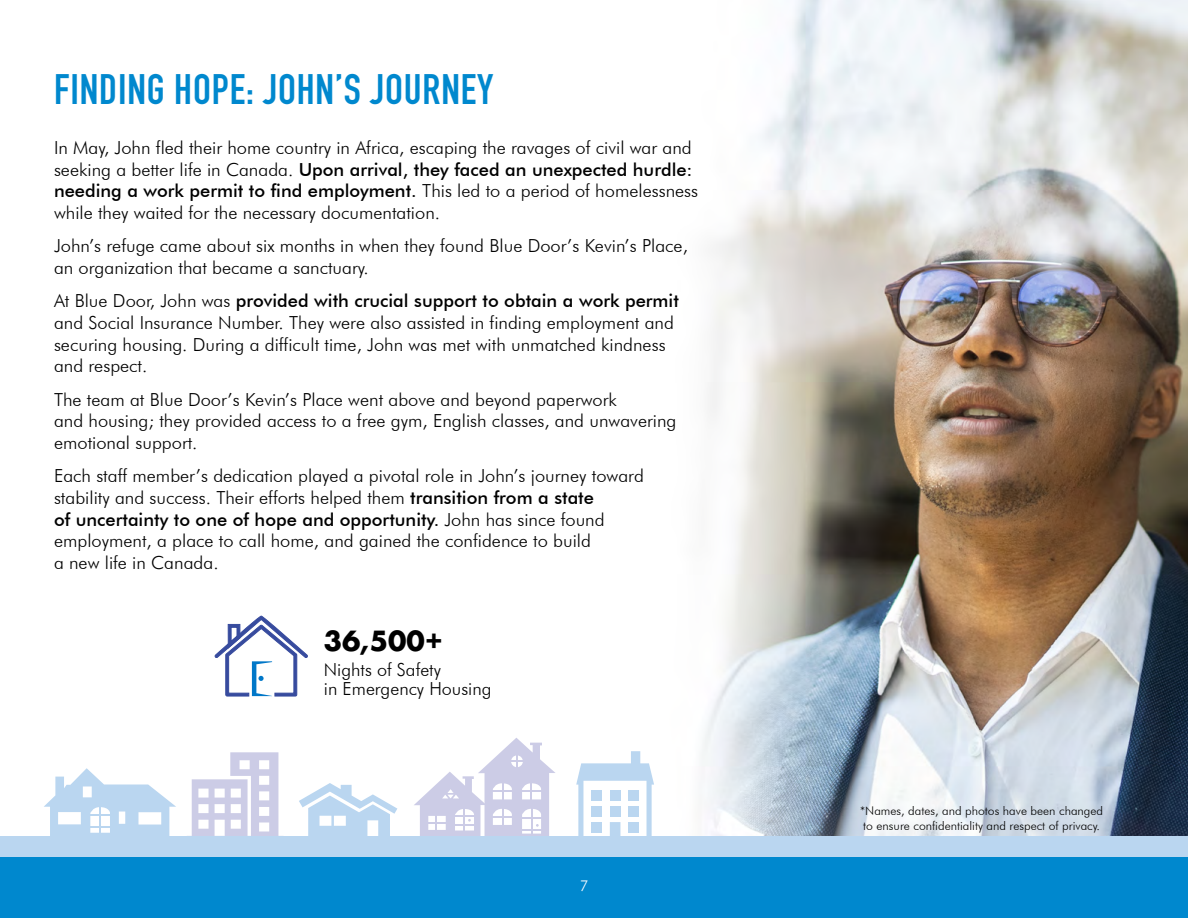
<style>
.page{position:relative;width:1188px;height:918px;background:#fff}
.page>*{position:absolute;margin:0;border:0;box-sizing:border-box;transform-origin:0 0}
.t1{font:700 42px "DIN Condensed";letter-spacing:.02em;color:#0088ce}
.t2{font:700 27px "Futura";color:#000}
.Text_on_White{font:300 18px/21.6px "Futura BT";color:#000}
.t3{font:300 15px "Futura BT";color:#fff}
.Text_on_White-2{font:300 12px "Futura BT";color:#000}
.s1{font-weight:500}
</style>
<div class="page">
<img style="left:702px;top:0;width:486px;height:836px">
<svg style="left:414px;top:738px;width:141px;height:98px"></svg>
<svg style="left:299px;top:783px;width:98px;height:53px"></svg>
<svg style="left:191px;top:752px;width:88px;height:84px"></svg>
<svg style="left:44px;top:768px;width:132px;height:68px"></svg>
<hr style="left:99px;top:807px;width:2px;height:26px;background:#bad6f0">
<div style="left:0;top:849px;width:1188px;height:69px;background:#0088ce"></div>
<div style="left:0;top:836px;width:1188px;height:21px;background:#bad6f0"></div>
<svg style="left:576px;top:751px;width:78px;height:85px"></svg>
<div style="left:592px;top:791px;width:10px;height:10px;background:#bad6f0"></div>
<div style="left:610px;top:791px;width:10px;height:10px;background:#bad6f0"></div>
<div style="left:628px;top:791px;width:10px;height:10px;background:#bad6f0"></div>
<div style="left:592px;top:806px;width:10px;height:11px;background:#bad6f0"></div>
<div style="left:610px;top:806px;width:10px;height:11px;background:#bad6f0"></div>
<div style="left:628px;top:806px;width:10px;height:11px;background:#bad6f0"></div>
<div style="left:592px;top:822px;width:10px;height:10px;background:#bad6f0"></div>
<div style="left:628px;top:822px;width:10px;height:10px;background:#bad6f0"></div>
<svg style="left:214px;top:616px;width:94px;height:81px"></svg>
<p class="t1" style="left:54px;top:61px;width:441px">FINDING HOPE: JOHN’S JOURNEY</p>
<p class="Text_on_White" style="left:54px;top:137px;width:646px">In May, John fled their home country in Africa, escaping the ravages of civil war and seeking a better life in Canada. <span class="s1">Upon arrival, they faced an unexpected hurdle: needing a work permit to find employment.</span> This led to a period of homelessness while they waited for the necessary documentation.</p>
<p class="Text_on_White" style="left:54px;top:235px;width:635px">John’s refuge came about six months in when they found Blue Door’s Kevin’s Place, an organization that became a sanctuary.</p>
<p class="Text_on_White" style="left:54px;top:290px;width:626px">At Blue Door, John was <span class="s1">provided with crucial support to obtain a work permit </span>and Social Insurance Number. They were also assisted in finding employment and securing housing. During a difficult time, John was met with unmatched kindness and respect.</p>
<p class="Text_on_White" style="left:54px;top:388px;width:624px">The team at Blue Door’s Kevin’s Place went above and beyond paperwork<br>and housing; they provided access to a free gym, English classes, and unwavering emotional support.</p>
<p class="Text_on_White" style="left:54px;top:465px;width:591px">Each staff member’s dedication played a pivotal role in John’s journey toward stability and success. Their efforts helped them <span class="s1">transition from a state<br>of uncertainty to one of hope and opportunity.</span> John has since found employment, a place to call home, and gained the confidence to build<br>a new life in Canada.</p>
<p class="t2" style="left:324px;top:621px;width:121px">36,500+</p>
<p class="Text_on_White" style="left:324px;top:659px;width:119px">Nights of Safety</p>
<p class="Text_on_White" style="left:324px;top:678px;width:169px">in Emergency Housing</p>
<p class="t3" style="left:580px;top:877px;width:10px">7</p>
<p class="Text_on_White-2" style="left:860px;top:804px;width:244px">*Names, dates, and photos have been changed</p>
<p class="Text_on_White-2" style="left:863px;top:818px;width:238px">to ensure confidentiality and respect of privacy.</p>
</div>
